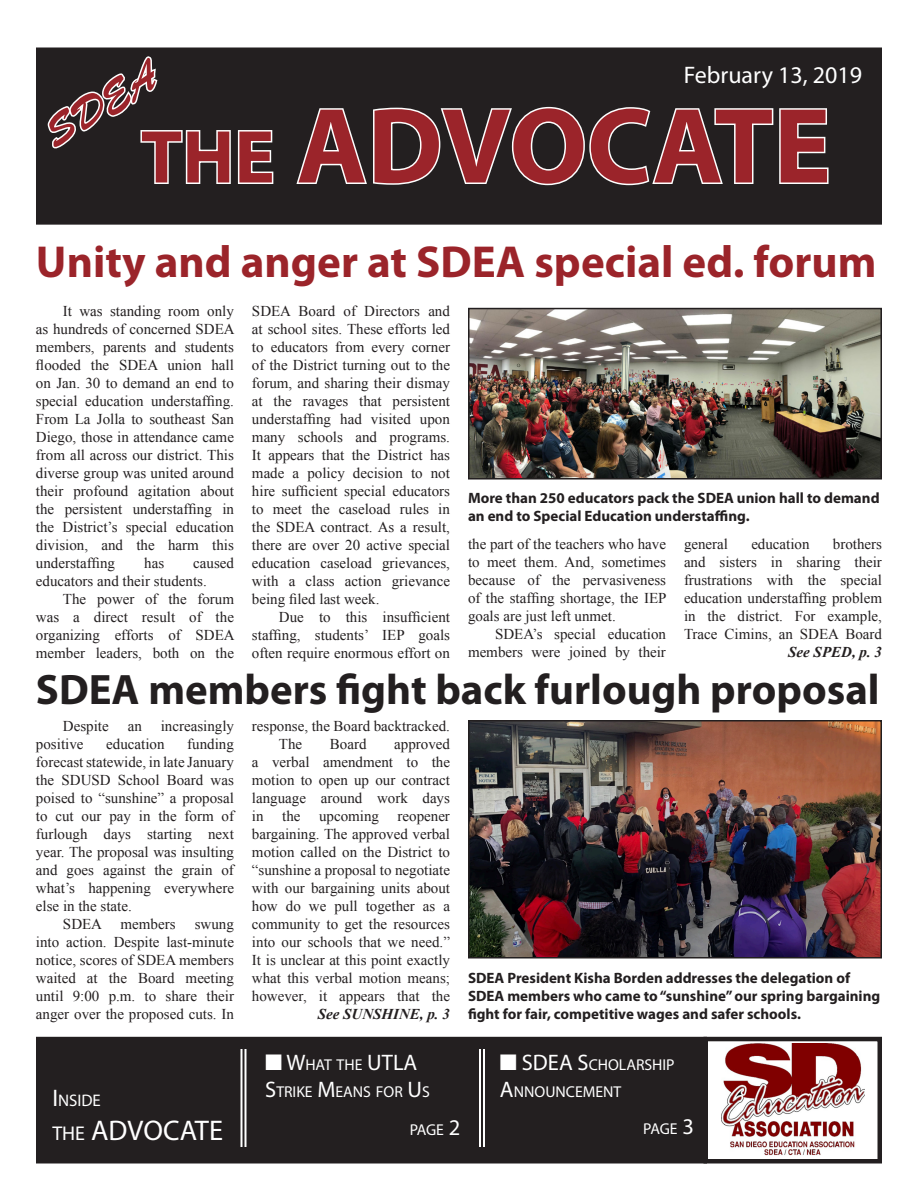
<style>
.page{position:relative;width:918px;height:1188px;background:#fff}
.page>*{position:absolute;margin:0;border:0;box-sizing:border-box;transform-origin:0 0}
.t1{font:700 108px "Myriad Pro";color:#9b242a}
.t2{font:700 45px "Myriad Pro";color:#9b242a}
.t3{font:700 42.75px "Myriad Pro";color:#231f20}
.t4{font:42px "Brush Script Std";color:#9b242a}
.t5{font:28.5px "Myriad Pro";color:#fff}
.t6{font:24px "Myriad Pro";color:#fff}
.t7{font:22.5px "Myriad Pro";color:#fff}
.t8{font:16.8px "Myriad Pro";color:#fff}
.t9{font:15.75px/27px "Myriad Pro";color:#fff}
.t10{font:15px/18px "Times New Roman";color:#231f20;text-align:justify}
.t11{font:700 15px/18px "Myriad Pro";color:#231f20}
.t12{font:italic 700 15px "Times New Roman";color:#231f20}
.s1{font-size:75.6px}
.s2{font-size:24px}
.s3{font-size:19.95px}
.s4{font-size:22.5px}
</style>
<div class="page">
<div style="left:37px;top:48px;width:844px;height:176px;background:#231f20"></div>
<div style="left:36px;top:48px;width:846px;height:177px;border:2px solid #231f20"></div>
<div style="left:37px;top:1038px;width:669px;height:125px;background:#231f20"></div>
<div style="left:36px;top:1037px;width:671px;height:127px;border:2px solid #231f20"></div>
<hr style="left:244px;top:1049px;width:2px;height:98px;background:#fff">
<hr style="left:240px;top:1049px;width:2px;height:98px;background:#fff">
<hr style="left:483px;top:1049px;width:2px;height:98px;background:#fff">
<hr style="left:479px;top:1049px;width:2px;height:98px;background:#fff">
<img style="left:722px;top:1043px;width:143px;height:113px">
<div style="left:703px;top:1037px;width:179px;height:127px;border:4px solid #231f20"></div>
<svg style="left:46px;top:47px;width:229px;height:137px"></svg>
<svg style="left:296px;top:106px;width:533px;height:80px"></svg>
<img style="left:471px;top:311px;width:408px;height:166px">
<div style="left:468px;top:308px;width:414px;height:172px;border:2px solid #231f20"></div>
<img style="left:471px;top:723px;width:408px;height:232px">
<div style="left:468px;top:720px;width:414px;height:238px;border:2px solid #231f20"></div>
<p class="t4" style="left:35px;top:116px;width:127px;rotate:-31deg">SDEA</p>
<p class="t6" style="left:684px;top:60px;width:180px">February 13, 2019</p>
<p class="t1" style="left:141px;top:76px;width:692px"><span class="s1">the</span> ADVOCATE</p>
<p class="t2" style="left:36px;top:232px;width:842px">Unity and anger at SDEA special ed. forum</p>
<p class="t10" style="left:36px;top:301px;width:200px;text-indent:27px">It was standing room only as hundreds of concerned SDEA members, parents and students flooded the SDEA union hall on Jan. 30 to demand an end to special education understaffing.<br>From La Jolla to southeast San Diego, those in attendance came from all across our district. This diverse group was united around their profound agitation about the persistent understaffing in the District’s special education division, and the harm this understaffing</p>
<p class="t10" style="left:252px;top:302px;width:200px">SDEA Board of Directors and at school sites. These efforts led to educators from every corner of the District turning out to the forum, and sharing their dismay at the ravages that persistent understaffing had visited upon many schools and programs.<br>It appears that the District has made a policy decision to not hire sufficient special educators to meet the caseload rules in the SDEA contract. As a result, there are over 20 active special education caseload grievances, with a class action grievance being filed last week.</p>
<p class="t10" style="left:252px;top:608px;width:200px;text-indent:27px">Due to this insufficient staffing, students’ IEP goals often require enormous effort on</p>
<p class="t3" style="left:36px;top:662px;width:845px">SDEA members fight back furlough proposal</p>
<p class="t10" style="left:63px;top:717px;width:47px">Despite</p>
<p class="t10" style="left:128px;top:717px;width:16px">an</p>
<p class="t10" style="left:161px;top:717px;width:75px">increasingly</p>
<p class="t10" style="left:36px;top:735px;width:49px">positive</p>
<p class="t10" style="left:106px;top:735px;width:60px">education</p>
<p class="t11" style="left:468px;top:489px;width:413px">More than 250 educators pack the SDEA union hall to demand an end to Special Education understaffing.</p>
<p class="t10" style="left:468px;top:535px;width:200px">the part of the teachers who have to meet them. And, sometimes because of the pervasiveness of the staffing shortage, the IEP goals are just left unmet.</p>
<p class="t10" style="left:468px;top:625px;width:200px;text-align:right">SDEA’s special education members were joined by their</p>
<p class="t10" style="left:684px;top:535px;width:200px;text-indent:149px">brothers and sisters in sharing their frustrations with the special education understaffing problem in the district. For example, Trace Cimins, an SDEA Board</p>
<p class="t12" style="left:788px;top:642px;width:95px">See SPED, p. 3</p>
<p class="t10" style="left:684px;top:535px;width:46px">general</p>
<p class="t10" style="left:751px;top:535px;width:60px">education</p>
<p class="t10" style="left:36px;top:553px;width:200px;text-indent:157px">caused educators and their students.</p>
<p class="t10" style="left:36px;top:589px;width:200px;text-indent:27px">The power of the forum was a direct result of the organizing efforts of SDEA member leaders, both on the</p>
<p class="t10" style="left:144px;top:553px;width:21px">has</p>
<p class="t10" style="left:252px;top:717px;width:199px">response, the Board backtracked.</p>
<p class="t10" style="left:279px;top:735px;width:25px">The</p>
<p class="t10" style="left:330px;top:735px;width:38px">Board</p>
<p class="t10" style="left:36px;top:735px;width:200px;text-indent:151px">funding forecast statewide, in late January the SDUSD School Board was poised to “sunshine” a proposal to cut our pay in the form of furlough days starting next year. The proposal was insulting and goes against the grain of what’s happening everywhere else in the state.</p>
<p class="t10" style="left:63px;top:915px;width:114px">SDEA members</p>
<p class="t10" style="left:252px;top:735px;width:200px;text-indent:142px">approved a verbal amendment to the motion to open up our contract language around work days in the upcoming reopener bargaining. The approved verbal motion called on the District to “sunshine a proposal to negotiate with our bargaining units about how do we pull together as a community to get the resources into our schools that we need.” It is unclear at this point exactly what this verbal motion means; however, it appears that the</p>
<p class="t10" style="left:36px;top:915px;width:200px;text-indent:159px">swung into action. Despite last-minute notice, scores of SDEA members waited at the Board meeting until 9:00 p.m. to share their anger over the proposed cuts. In</p>
<p class="t11" style="left:468px;top:969px;width:414px">SDEA President Kisha Borden addresses the delegation of<br>SDEA members who came to “sunshine” our spring bargaining fight for fair, competitive wages and safer schools.</p>
<p class="t12" style="left:318px;top:1004px;width:134px">See SUNSHINE, p. 3</p>
<p class="t8" style="left:52px;top:1090px;width:50px"><span class="s2">I</span>NSIDE</p>
<p class="t5" style="left:52px;top:1113px;width:172px"><span class="s3">THE</span> ADVOCATE</p>
<p class="t9" style="left:265px;top:1051px;width:166px">■ <span class="s4">W</span>HAT THE <span class="s4">UTLA<br>S</span>TRIKE <span class="s4">M</span>EANS FOR <span class="s4">U</span>S</p>
<p class="t9" style="left:410px;top:1116px;width:52px">PAGE <span class="s4">2</span></p>
<p class="t7" style="left:500px;top:1048px;width:36px">■SDEA</p>
<p class="t9" style="left:500px;top:1051px;width:176px;text-indent:78px"><span class="s4">S</span>CHOLARSHIP<br><span class="s4">A</span>NNOUNCEMENT</p>
<p class="t9" style="left:643px;top:1115px;width:52px">PAGE <span class="s4">3</span></p>
</div>
